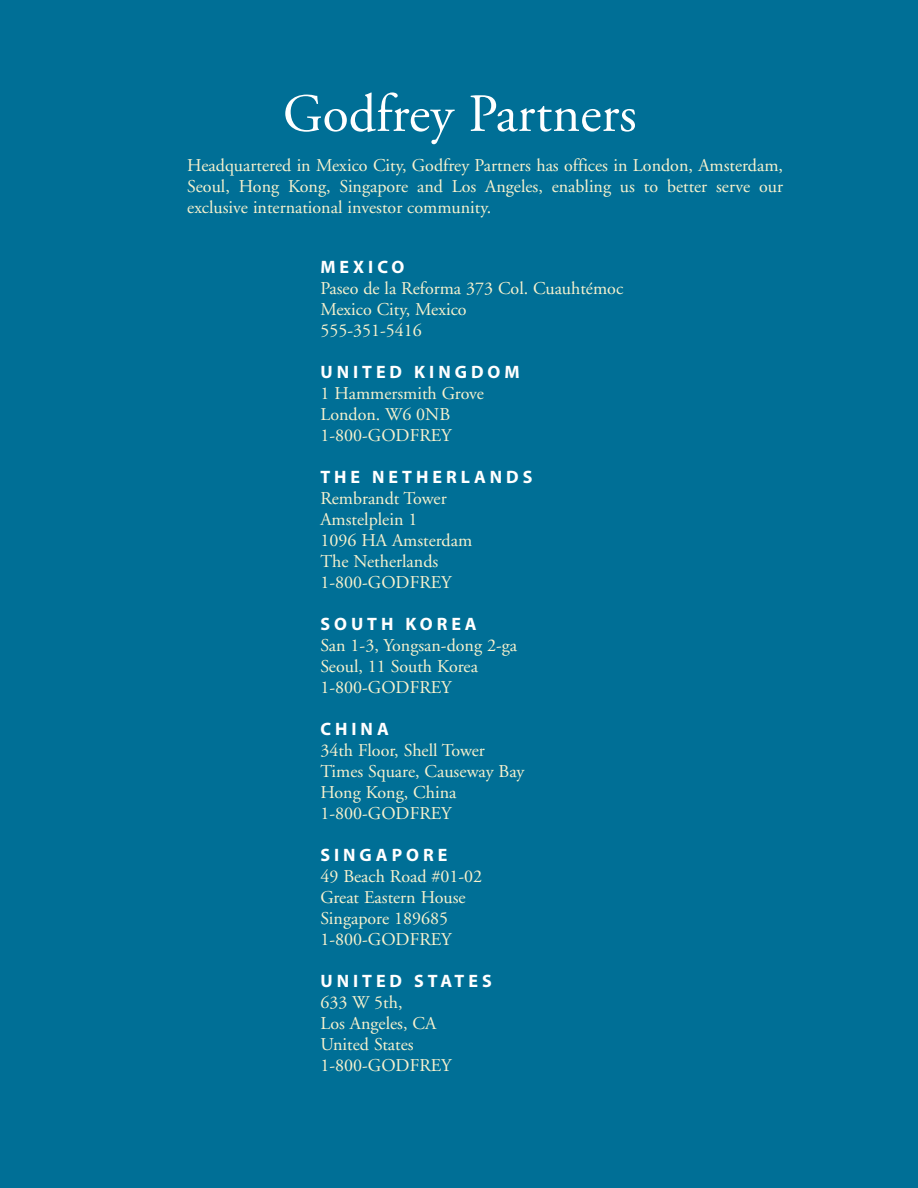
<style>
.page{position:relative;width:918px;height:1188px;background:#006f96}
.page>*{position:absolute;margin:0;border:0;box-sizing:border-box;transform-origin:0 0}
.t1{font:53.7px "Adobe Garamond";color:#fff}
.t2{font:18px/21px "Adobe Garamond";color:#f8f2ce}
.t3{font:700 18px "Myriad";letter-spacing:.22em;color:#fff}
</style>
<div class="page">
<h1 class="t1" style="left:283px;top:92px;width:355px">Godfrey Partners</h1>
<p class="t2" style="left:187px;top:157px;width:597px;text-align:justify">Headquartered in Mexico City, Godfrey Partners has offices in London, Amsterdam, Seoul, Hong Kong, Singapore and Los Angeles, enabling us to better serve our exclusive international investor community.</p>
<p class="t3" style="left:320px;top:261px;width:86px">MEXICO</p>
<p class="t2" style="left:320px;top:280px;width:304px">Paseo de la Reforma 373 Col. Cuauhtémoc<br>Mexico City, Mexico<br>555-351-5416</p>
<p class="t3" style="left:320px;top:366px;width:201px">UNITED KINGDOM</p>
<p class="t2" style="left:320px;top:385px;width:165px">1 Hammersmith Grove<br>London. W6 0NB<br>1-800-GODFREY</p>
<p class="t3" style="left:320px;top:471px;width:214px">THE NETHERLANDS</p>
<p class="t2" style="left:320px;top:490px;width:153px">Rembrandt Tower<br>Amstelplein 1<br>1096 HA Amsterdam<br>The Netherlands<br>1-800-GODFREY</p>
<p class="t3" style="left:320px;top:618px;width:158px">SOUTH KOREA</p>
<p class="t2" style="left:320px;top:637px;width:198px">San 1-3, Yongsan-dong 2-ga<br>Seoul, 11 South Korea<br>1-800-GODFREY</p>
<p class="t3" style="left:320px;top:723px;width:70px">CHINA</p>
<p class="t2" style="left:320px;top:742px;width:206px">34th Floor, Shell Tower<br>Times Square, Causeway Bay<br>Hong Kong, China<br>1-800-GODFREY</p>
<p class="t3" style="left:320px;top:849px;width:128px">SINGAPORE</p>
<p class="t2" style="left:320px;top:868px;width:163px">49 Beach Road #01-02<br>Great Eastern House<br>Singapore 189685<br>1-800-GODFREY</p>
<p class="t3" style="left:320px;top:975px;width:173px">UNITED STATES</p>
<p class="t2" style="left:320px;top:994px;width:133px">633 W 5th,<br>Los Angeles, CA<br>United States<br>1-800-GODFREY</p>
</div>
